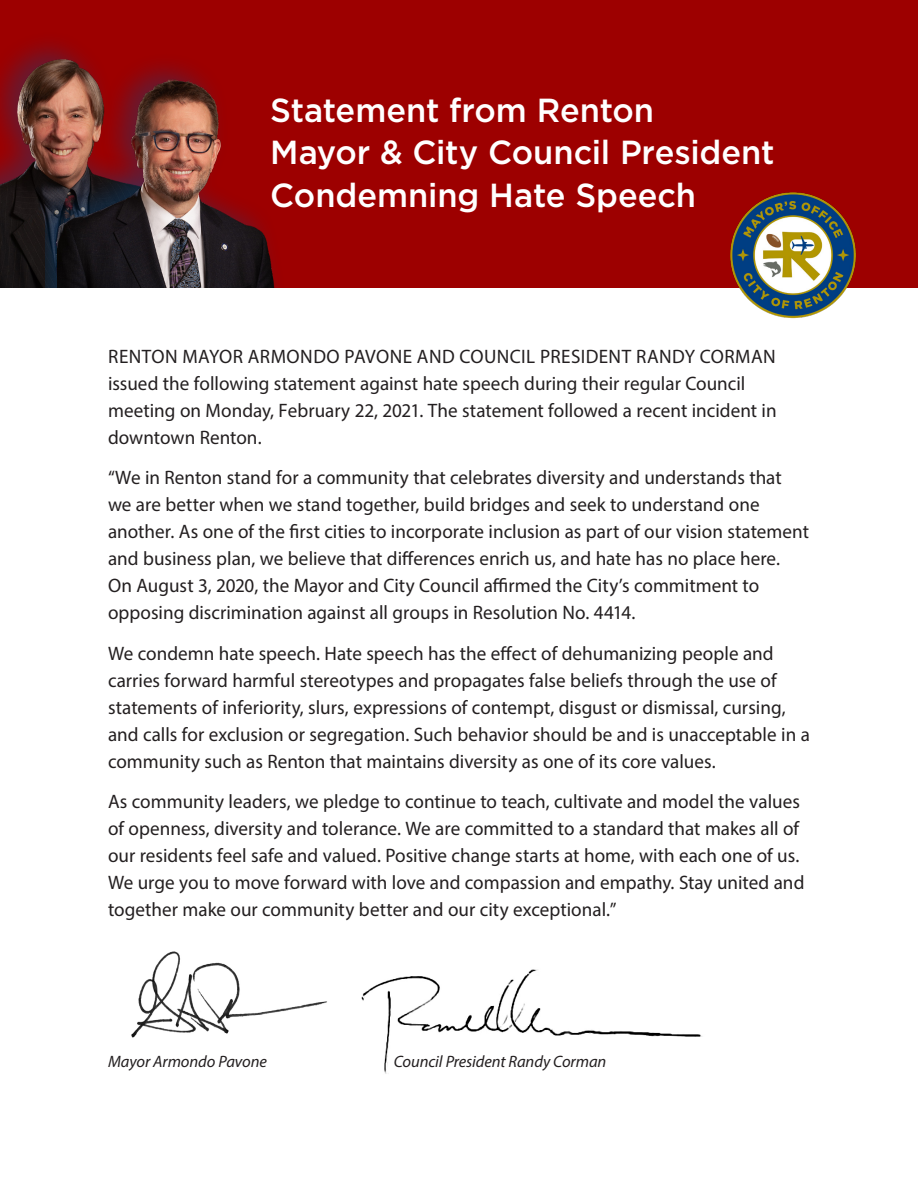
<style>
.page{position:relative;width:918px;height:1188px;background:#fff}
.page>*{position:absolute;margin:0;border:0;box-sizing:border-box;transform-origin:0 0}
.t1{font:500 33.3px/42.5px "Gotham";letter-spacing:-.005em;color:#fff}
.t2{font:19.5px/27px "Myriad Pro";color:#231f20}
.t3{font:italic 16.5px "Myriad Pro";letter-spacing:-.005em;color:#231f20}
</style>
<div class="page">
<img style="left:361px;top:969px;width:341px;height:105px">
<div style="left:0;top:0;width:918px;height:287px;background:#9d0000"></div>
<img style="left:0;top:44px;width:57px;height:243px">
<div style="left:45px;top:52px;width:244px;height:235px;background:#004c8f;opacity:.35"></div>
<img style="left:57px;top:45px;width:232px;height:242px">
<img style="left:726px;top:192px;width:135px;height:127px">
<img style="left:131px;top:951px;width:196px;height:87px">
<p class="t1" style="left:270px;top:89px;width:506px">Statement from Renton<br>Mayor &amp; City Council President<br>Condemning Hate Speech</p>
<p class="t2" style="left:108px;top:342px;width:670px">RENTON MAYOR ARMONDO PAVONE AND COUNCIL PRESIDENT RANDY CORMAN issued the following statement against hate speech during their regular Council meeting on Monday, February 22, 2021. The statement followed a recent incident in downtown Renton.</p>
<p class="t2" style="left:108px;top:464px;width:703px">“We in Renton stand for a community that celebrates diversity and understands that we are better when we stand together, build bridges and seek to understand one another. As one of the first cities to incorporate inclusion as part of our vision statement and business plan, we believe that differences enrich us, and hate has no place here.<br>On August 3, 2020, the Mayor and City Council affirmed the City’s commitment to opposing discrimination against all groups in Resolution No. 4414.</p>
<p class="t2" style="left:108px;top:639px;width:703px">We condemn hate speech. Hate speech has the effect of dehumanizing people and carries forward harmful stereotypes and propagates false beliefs through the use of statements of inferiority, slurs, expressions of contempt, disgust or dismissal, cursing, and calls for exclusion or segregation. Such behavior should be and is unacceptable in a community such as Renton that maintains diversity as one of its core values.</p>
<p class="t2" style="left:108px;top:788px;width:698px">As community leaders, we pledge to continue to teach, cultivate and model the values of openness, diversity and tolerance. We are committed to a standard that makes all of our residents feel safe and valued. Positive change starts at home, with each one of us.<br>We urge you to move forward with love and compassion and empathy. Stay united and together make our community better and our city exceptional.”</p>
<p class="t3" style="left:108px;top:1051px;width:160px">Mayor Armondo Pavone</p>
<p class="t3" style="left:394px;top:1051px;width:214px">Council President Randy Corman</p>
</div>
